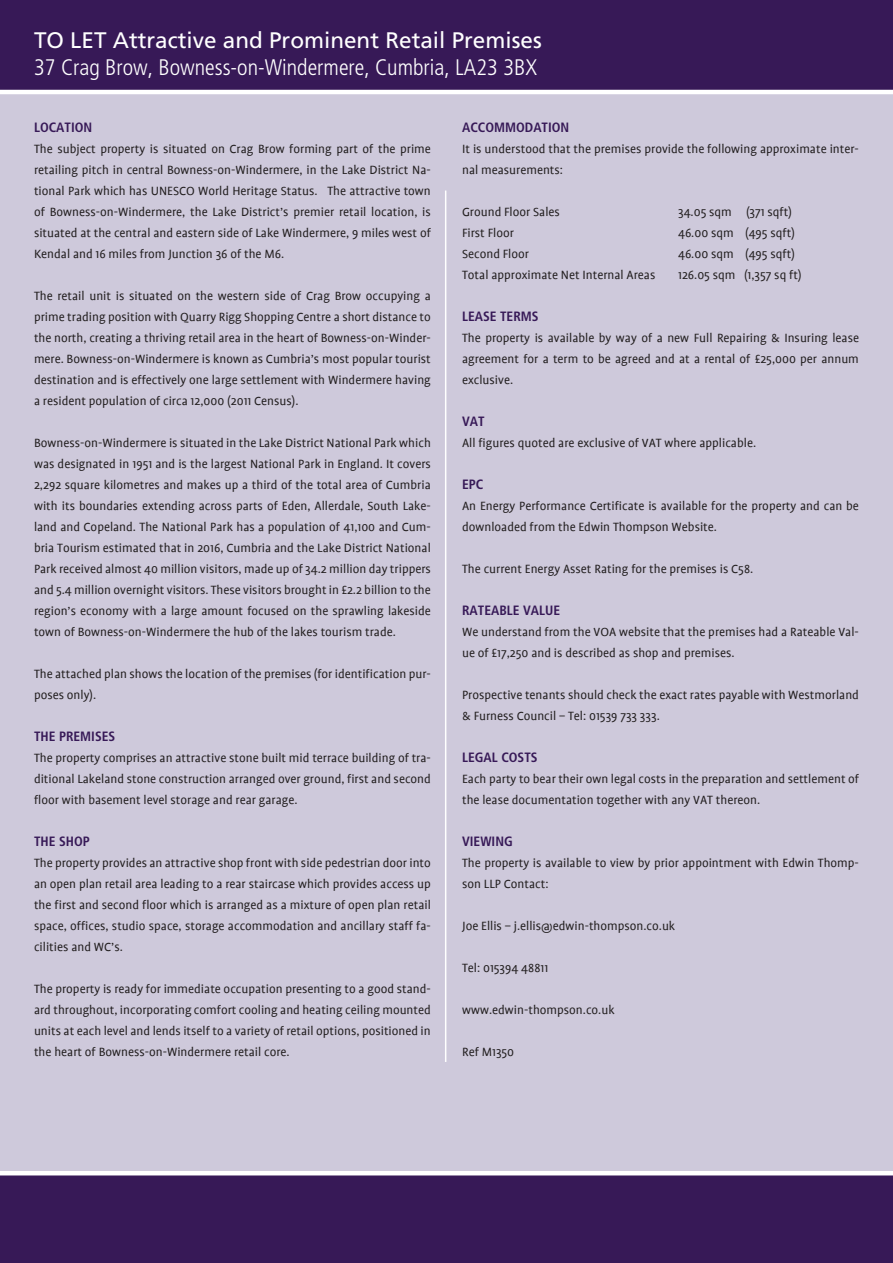
<style>
.page{position:relative;width:893px;height:1263px;background:#fff}
.page>*{position:absolute;margin:0;border:0;box-sizing:border-box;transform-origin:0 0}
.inside_area{font:300 condensed 22.5px "Frutiger LT Std";color:#fff}
.inside_add{font:22.5px "Frutiger LT Std";color:#fff}
.Text{font:13.5px/21px "Profile";color:#231f20;text-align:justify}
.Headings{font:700 condensed 13.5px "Frutiger LT Std";color:#371957}
</style>
<div class="page">
<div style="left:0;top:0;width:893px;height:92px;background:#371957"></div>
<div style="left:0;top:1171px;width:893px;height:92px;background:#371957"></div>
<div style="left:0;top:92px;width:893px;height:1079px;background:#cec9db"></div>
<hr style="left:0;top:90px;width:893px;height:4px;background:#fff">
<hr style="left:445px;top:191px;width:1px;height:871px;background:#fff">
<hr style="left:0;top:1171px;width:893px;height:4px;background:#fff">
<p class="inside_add" style="left:34px;top:27px;width:509px">TO LET Attractive and Prominent Retail Premises</p>
<p class="inside_area" style="left:34px;top:54px;width:505px">37 Crag Brow, Bowness-on-Windermere, Cumbria, LA23 3BX</p>
<p class="Headings" style="left:34px;top:120px;width:60px">LOCATION</p>
<p class="Text" style="left:34px;top:139px;width:398px">The subject property is situated on Crag Brow forming part of the prime retailing pitch in central Bowness-on-Windermere, in the Lake District Na&shy;tional Park which has UNESCO World Heritage Status. The attractive town of Bowness-on-Windermere, the Lake District’s premier retail location, is situated at the central and eastern side of Lake Windermere, 9 miles west of Kendal and 16 miles from Junction 36 of the M6.</p>
<p class="Text" style="left:34px;top:286px;width:398px">The retail unit is situated on the western side of Crag Brow occupying a prime trading position with Quarry Rigg Shopping Centre a short distance to the north, creating a thriving retail area in the heart of Bowness-on-Winder&shy;mere. Bowness-on-Windermere is known as Cumbria’s most popular tourist destination and is effectively one large settlement with Windermere having a resident population of circa 12,000 (2011 Census).</p>
<p class="Text" style="left:34px;top:433px;width:398px">Bowness-on-Windermere is situated in the Lake District National Park which was designated in 1951 and is the largest National Park in England. It covers 2,292 square kilometres and makes up a third of the total area of Cumbria with its boundaries extending across parts of Eden, Allerdale, South Lake&shy;land and Copeland. The National Park has a population of 41,100 and Cum&shy;bria Tourism estimated that in 2016, Cumbria and the Lake District National Park received almost 40 million visitors, made up of 34.2 million day trippers and 5.4 million overnight visitors. These visitors brought in £2.2 billion to the region’s economy with a large amount focused on the sprawling lakeside town of Bowness-on-Windermere the hub of the lakes tourism trade.</p>
<p class="Text" style="left:34px;top:664px;width:398px">The attached plan shows the location of the premises (for identification pur&shy;poses only).</p>
<p class="Headings" style="left:34px;top:729px;width:83px">THE PREMISES</p>
<p class="Text" style="left:34px;top:748px;width:398px">The property comprises an attractive stone built mid terrace building of tra&shy;ditional Lakeland stone construction arranged over ground, first and second floor with basement level storage and rear garage.</p>
<p class="Headings" style="left:34px;top:834px;width:57px">THE SHOP</p>
<p class="Text" style="left:34px;top:853px;width:398px">The property provides an attractive shop front with side pedestrian door into an open plan retail area leading to a rear staircase which provides access up the first and second floor which is arranged as a mixture of open plan retail space, offices, studio space, storage accommodation and ancillary staff fa&shy;cilities and WC’s.</p>
<p class="Text" style="left:34px;top:979px;width:398px">The property is ready for immediate occupation presenting to a good stand&shy;ard throughout, incorporating comfort cooling and heating ceiling mounted units at each level and lends itself to a variety of retail options, positioned in the heart of Bowness-on-Windermere retail core.</p>
<p class="Headings" style="left:462px;top:120px;width:109px">ACCOMMODATION</p>
<p class="Text" style="left:462px;top:139px;width:398px">It is understood that the premises provide the following approximate inter&shy;nal measurements:</p>
<p class="Text" style="left:462px;top:202px;width:99px">Ground Floor Sales</p>
<p class="Text" style="left:678px;top:202px;width:115px">34.05 sqm (371 sqft)</p>
<p class="Text" style="left:462px;top:223px;width:53px">First Floor</p>
<p class="Text" style="left:678px;top:223px;width:118px">46.00 sqm (495 sqft)</p>
<p class="Text" style="left:462px;top:244px;width:68px">Second Floor</p>
<p class="Text" style="left:678px;top:244px;width:118px">46.00 sqm (495 sqft)</p>
<p class="Text" style="left:462px;top:265px;width:195px">Total approximate Net Internal Areas</p>
<p class="Text" style="left:678px;top:265px;width:125px">126.05 sqm (1,357 sq ft)</p>
<p class="Headings" style="left:462px;top:309px;width:78px">LEASE TERMS</p>
<p class="Text" style="left:462px;top:328px;width:398px">The property is available by way of a new Full Repairing &amp; Insuring lease agreement for a term to be agreed and at a rental of £25,000 per annum exclusive.</p>
<p class="Headings" style="left:462px;top:414px;width:24px">VAT</p>
<p class="Text" style="left:462px;top:433px;width:295px">All figures quoted are exclusive of VAT where applicable.</p>
<p class="Headings" style="left:462px;top:477px;width:23px">EPC</p>
<p class="Text" style="left:462px;top:496px;width:398px">An Energy Performance Certificate is available for the property and can be downloaded from the Edwin Thompson Website.</p>
<p class="Text" style="left:462px;top:559px;width:293px">The current Energy Asset Rating for the premises is C58.</p>
<p class="Headings" style="left:462px;top:603px;width:99px">RATEABLE VALUE</p>
<p class="Text" style="left:462px;top:622px;width:398px">We understand from the VOA website that the premises had a Rateable Val&shy;ue of £17,250 and is described as shop and premises.</p>
<p class="Text" style="left:462px;top:685px;width:398px">Prospective tenants should check the exact rates payable with Westmorland &amp; Furness Council – Tel: 01539 733 333.</p>
<p class="Headings" style="left:462px;top:750px;width:77px">LEGAL COSTS</p>
<p class="Text" style="left:462px;top:769px;width:398px">Each party to bear their own legal costs in the preparation and settlement of the lease documentation together with any VAT thereon.</p>
<p class="Headings" style="left:462px;top:834px;width:52px">VIEWING</p>
<p class="Text" style="left:462px;top:853px;width:398px">The property is available to view by prior appointment with Edwin Thomp&shy;son LLP Contact:</p>
<p class="Text" style="left:462px;top:916px;width:215px">Joe Ellis – j.ellis@edwin-thompson.co.uk</p>
<p class="Text" style="left:462px;top:958px;width:88px">Tel: 015394 48811</p>
<p class="Text" style="left:462px;top:1000px;width:154px">www.edwin-thompson.co.uk</p>
<p class="Text" style="left:462px;top:1042px;width:54px">Ref M1350</p>
</div>
